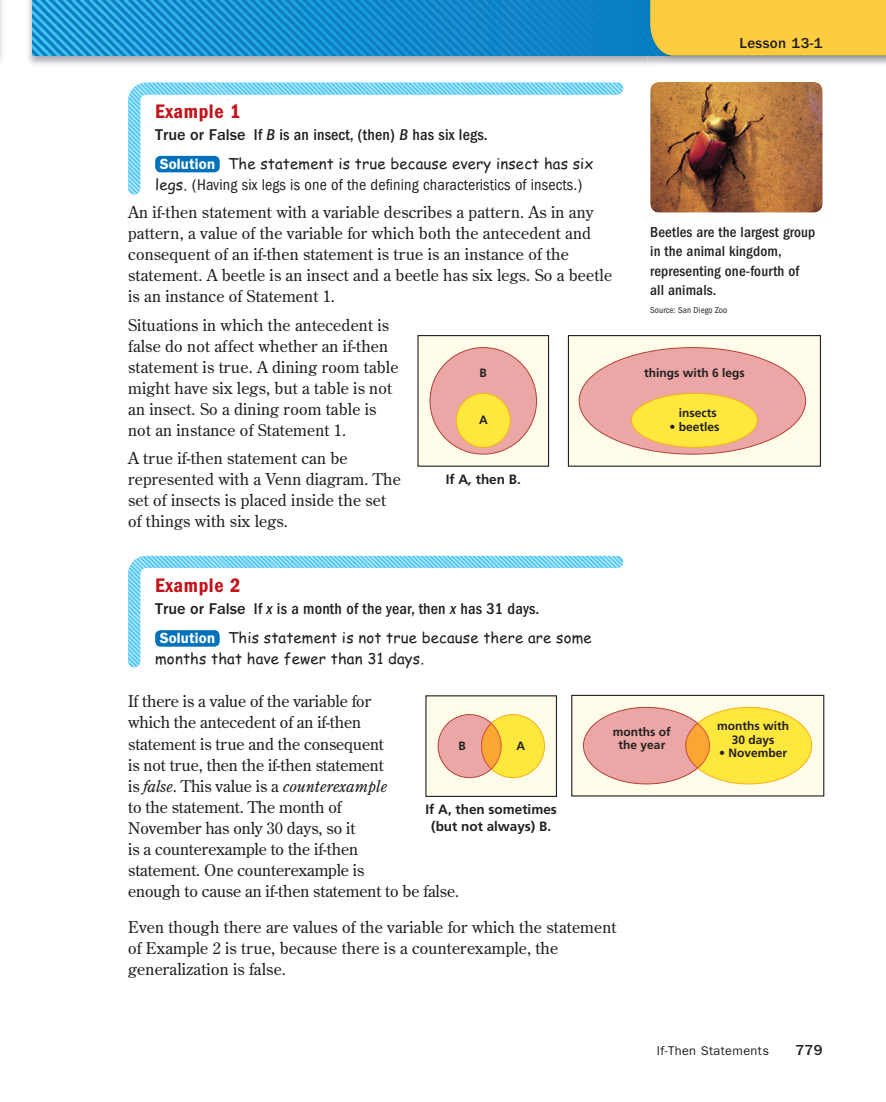
<style>
.page{position:relative;width:886px;height:1102px;background:#fff}
.page>*{position:absolute;margin:0;border:0;box-sizing:border-box;transform-origin:0 0}
.t1{font:20.25px "ITC Franklin Gothic Std Dm Cd";letter-spacing:.03em;color:#c4121a}
.t2{font:16.2px/21px "Century Old Style Std";letter-spacing:.01em;color:#231f20}
.t3{font:condensed 16.2px/28.5px "ITC Franklin Gothic Std";letter-spacing:.01em;color:#231f20}
.t4{font:500 condensed 16.2px "ITC Franklin Gothic Std";letter-spacing:.01em;color:#231f20}
.t5{font:15px/21px "Comic Sans MS";letter-spacing:.01em;color:#231f20}
.t6{font:500 condensed 15px/19.5px "ITC Franklin Gothic Std";letter-spacing:.01em;color:#231f20}
.t7{font:500 15px "ITC Franklin Gothic Std";letter-spacing:.025em;color:#231f20}
.t8{font:700 13.5px/16.5px "Frutiger LT Std";color:#231f20;text-align:center}
.t9{font:12.75px "ITC Franklin Gothic Std";letter-spacing:.03em;color:#231f20}
.t10{font:700 12px/13.5px "Frutiger LT Std";color:#231f20;text-align:center}
.t11{font:condensed 9px "ITC Franklin Gothic Std";letter-spacing:.01em;color:#231f20}
.s1{font-stretch:normal}
.s2{font-style:italic}
.s3{font-family:"ITC Franklin Gothic Std";font-weight:600;font-size:14.85px;color:#fff}
.s4{font-family:"Comic Sans MS";font-stretch:normal;font-size:15px}
.s5{font-family:"Century Old Style Std";font-stretch:normal}
</style>
<div class="page">
<img style="left:0;top:0;width:2px;height:61px">
<img style="left:28px;top:0;width:628px;height:65px">
<img style="left:33px;top:0;width:614px;height:56px">
<img style="left:647px;top:0;width:239px;height:64px">
<img style="left:128px;top:83px;width:495px;height:111px">
<img style="left:650px;top:82px;width:173px;height:131px;border-radius:9px">
<div style="left:155px;top:156px;width:65px;height:16px;background:#0072bc;border-radius:5px"></div>
<img style="left:128px;top:556px;width:495px;height:111px">
<div style="left:418px;top:335px;width:131px;height:131px;background:#fffde9"></div>
<div style="left:417px;top:335px;width:132px;height:131px;border:1px solid #231f20"></div>
<div style="left:430px;top:347px;width:107px;height:107px;background:#eaa7a5;border-radius:50%"></div>
<div style="left:456px;top:393px;width:54px;height:54px;background:#ffe83e;border-radius:50%"></div>
<div style="left:456px;top:393px;width:55px;height:54px;border:1px solid #faaf18;border-radius:50%"></div>
<div style="left:568px;top:335px;width:252px;height:131px;background:#fffde9"></div>
<div style="left:568px;top:335px;width:253px;height:131px;border:1px solid #231f20"></div>
<div style="left:579px;top:347px;width:227px;height:107px;background:#eaa7a5;border-radius:50%"></div>
<div style="left:631px;top:393px;width:126px;height:54px;background:#ffe83e;border-radius:50%"></div>
<div style="left:631px;top:393px;width:127px;height:54px;border:1px solid #faaf18;border-radius:50%"></div>
<div style="left:426px;top:695px;width:130px;height:101px;background:#fffde9"></div>
<svg style="left:437px;top:714px;width:108px;height:64px"></svg>
<svg style="left:481px;top:723px;width:20px;height:45px"></svg>
<div style="left:481px;top:722px;width:20px;height:47px;border:1px solid #dc5842;border-radius:50%"></div>
<div style="left:572px;top:695px;width:252px;height:100px;background:#fffde9"></div>
<div style="left:571px;top:694px;width:253px;height:102px;border:1px solid #231f20"></div>
<svg style="left:583px;top:706px;width:229px;height:78px"></svg>
<svg style="left:686px;top:723px;width:23px;height:45px"></svg>
<div style="left:685px;top:722px;width:25px;height:46px;border:1px solid #dc5842;border-radius:50%"></div>
<div style="left:650px;top:0;width:236px;height:56px;background:#fecc3e"></div>
<p class="t1" style="left:155px;top:104px;width:87px">Example 1</p>
<p class="t4" style="left:155px;top:129px;width:334px"><span class="s1">True or False</span> If <span class="s2">B</span> is an insect, (then) <span class="s2">B</span> has six legs.</p>
<p class="t5" style="left:160px;top:154px;width:435px"><span class="s3">Solution</span> The statement is true because every insect has six</p>
<p class="t3" style="left:128px;top:171px;width:467px;text-indent:27px"><span class="s4">legs.</span> (Having six legs is one of the defining characteristics of insects.)<br><span class="s5">An if-then statement with a variable describes a pattern. As in any</span></p>
<p class="t2" style="left:128px;top:224px;width:485px">pattern, a value of the variable for which both the antecedent and consequent of an if-then statement is true is an instance of the statement. A beetle is an insect and a beetle has six legs. So a beetle is an instance of Statement 1.</p>
<p class="t2" style="left:128px;top:315px;width:272px">Situations in which the antecedent is false do not affect whether an if-then statement is true. A dining room table might have six legs, but a table is not an insect. So a dining room table is not an instance of Statement 1.</p>
<p class="t2" style="left:128px;top:449px;width:274px">A true if-then statement can be represented with a Venn diagram. The set of insects is placed inside the set of things with six legs.</p>
<p class="t10" style="left:480px;top:367px;width:9px">B</p>
<p class="t10" style="left:479px;top:414px;width:10px">A</p>
<p class="t8" style="left:446px;top:472px;width:77px">If A<span class="s2">,</span> then B.</p>
<p class="t7" style="left:740px;top:38px;width:85px">Lesson 13-1</p>
<p class="t6" style="left:650px;top:223px;width:167px">Beetles are the largest group in the animal kingdom, representing one-fourth of all animals.</p>
<p class="t11" style="left:650px;top:307px;width:79px">Source: San Diego Zoo</p>
<p class="t10" style="left:644px;top:367px;width:102px">things with 6 legs</p>
<p class="t10" style="left:679px;top:407px;width:39px">insects</p>
<p class="t10" style="left:669px;top:420px;width:52px">• beetles</p>
<p class="t1" style="left:155px;top:578px;width:87px">Example 2</p>
<p class="t4" style="left:155px;top:603px;width:386px"><span class="s1">True or False</span> If <span class="s2">x</span> is a month of the year, then <span class="s2">x</span> has 31 days.</p>
<p class="t5" style="left:155px;top:628px;width:438px;text-indent:5px"><span class="s3">Solution</span> This statement is not true because there are some months that have fewer than 31 days.</p>
<p class="t2" style="left:128px;top:692px;width:332px">If there is a value of the variable for<br>which the antecedent of an if-then<br>statement is true and the consequent<br>is not true, then the if-then statement<br>is <span class="s2">false</span>. This value is a <span class="s2">counterexample<br></span>to the statement. The month of<br>November has only 30 days, so it<br>is a counterexample to the if-then<br>statement. One counterexample is<br>enough to cause an if-then statement to be false.</p>
<p class="t2" style="left:128px;top:917px;width:490px">Even though there are values of the variable for which the statement of Example 2 is true, because there is a counterexample, the generalization is false.</p>
<p class="t10" style="left:613px;top:725px;width:59px">months of the year</p>
<p class="t10" style="left:717px;top:720px;width:73px">months with<br>30 days</p>
<p class="t10" style="left:719px;top:747px;width:70px">• November</p>
<p class="t10" style="left:458px;top:740px;width:9px">B</p>
<p class="t10" style="left:516px;top:740px;width:10px">A</p>
<p class="t8" style="left:426px;top:802px;width:133px">If A, then sometimes (but not always) B.</p>
<p class="t9" style="left:657px;top:1046px;width:114px">If-Then Statements</p>
<p class="t7" style="left:795px;top:1044px;width:29px">779</p>
</div>
